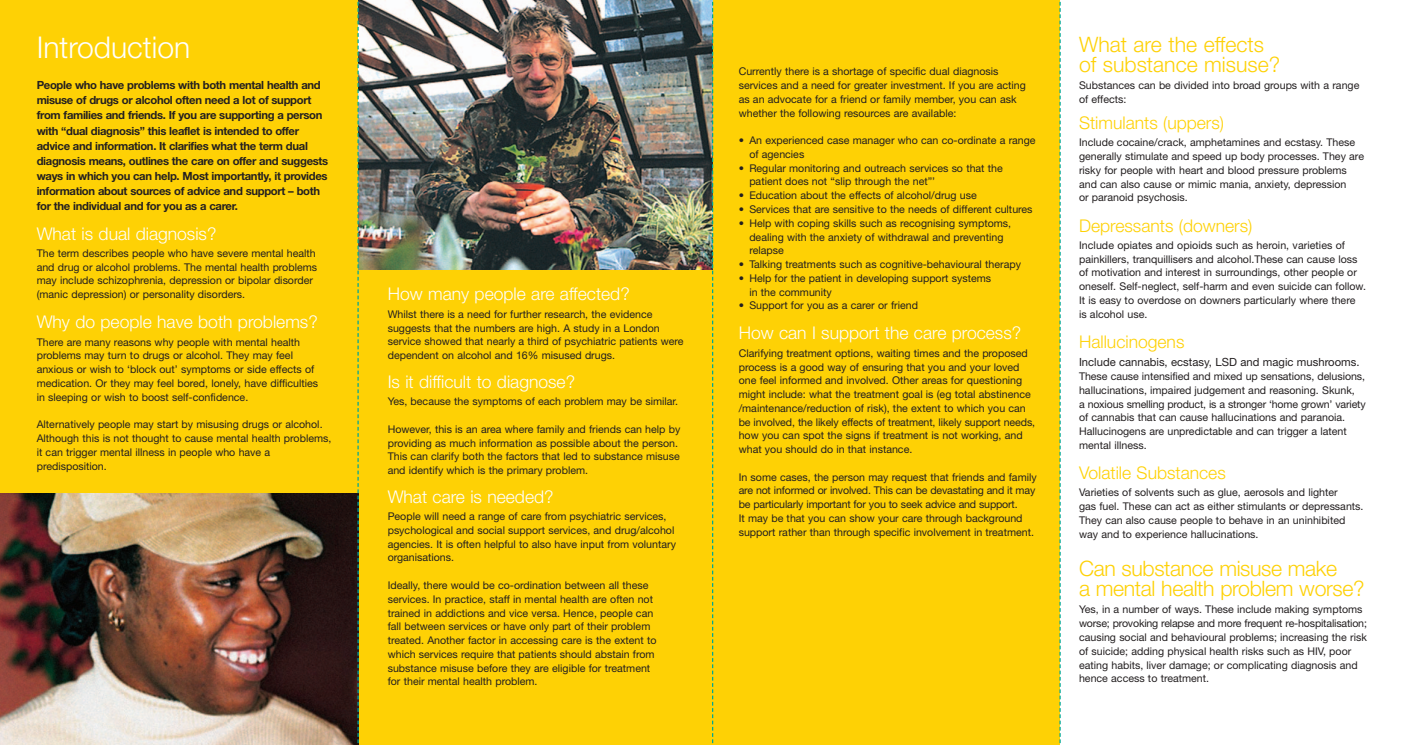
<style>
.page{position:relative;width:1404px;height:745px;background:#fff}
.page>*{position:absolute;margin:0;border:0;box-sizing:border-box;transform-origin:0 0}
.t1{font:300 30px "Helvetica Neue";color:#fff}
.t2{font:300 21.25px/20px "Helvetica Neue";letter-spacing:-.015em;color:#fed105}
.t3{font:300 17.5px "Helvetica Neue";color:#fff}
.t4{font:300 17.5px "Helvetica Neue";color:#fed105}
.t5{font:700 11.25px/15px "Helvetica Neue";letter-spacing:-.03em;color:#231f20}
.t6{font:11.25px "Helvetica Neue";color:#231f20}
.t7{font:10.62px/13.8px "Helvetica Neue";color:#231f20}
</style>
<div class="page">
<div style="left:0;top:0;width:358px;height:744px;background:#fed105"></div>
<div style="left:358px;top:0;width:354px;height:744px;background:#fed105"></div>
<div style="left:712px;top:0;width:347px;height:744px;background:#fed105"></div>
<img style="left:358px;top:0;width:354px;height:269px">
<img style="left:0;top:493px;width:357px;height:251px">
<svg style="left:357px;top:1px;width:1px;height:743px"></svg>
<svg style="left:712px;top:0;width:1px;height:744px"></svg>
<svg style="left:1059px;top:0;width:1px;height:744px"></svg>
<h1 class="t1" style="left:37px;top:37px;width:155px">Introduction</h1>
<p class="t5" style="left:37px;top:79px;width:293px">People who have problems with both mental health and misuse of drugs or alcohol often need a lot of support from families and friends. If you are supporting a person with “dual diagnosis” this leaflet is intended to offer advice and information. It clarifies what the term dual diagnosis means, outlines the care on offer and suggests ways in which you can help. Most importantly, it provides information about sources of advice and support – both for the individual and for you as a carer.</p>
<h3 class="t3" style="left:37px;top:227px;width:181px">What is dual diagnosis?</h3>
<p class="t7" style="left:37px;top:247px;width:282px">The term describes people who have severe mental health and drug or alcohol problems. The mental health problems may include schizophrenia, depression or bipolar disorder (manic depression) or personality disorders.</p>
<h3 class="t3" style="left:37px;top:315px;width:282px">Why do people have both problems?</h3>
<p class="t7" style="left:37px;top:336px;width:283px">There are many reasons why people with mental health problems may turn to drugs or alcohol. They may feel anxious or wish to ‘block out’ symptoms or side effects of medication. Or they may feel bored, lonely, have difficulties in sleeping or wish to boost self-confidence.</p>
<p class="t7" style="left:37px;top:418px;width:296px">Alternatively people may start by misusing drugs or alcohol.<br>Although this is not thought to cause mental health problems, it can trigger mental illness in people who have a predisposition.</p>
<h3 class="t3" style="left:387px;top:288px;width:243px">How many people are affected?</h3>
<p class="t7" style="left:387px;top:308px;width:297px">Whilst there is a need for further research, the evidence suggests that the numbers are high. A study in a London service showed that nearly a third of psychiatric patients were dependent on alcohol and 16% misused drugs.</p>
<h3 class="t3" style="left:387px;top:375px;width:189px">Is it difficult to diagnose?</h3>
<p class="t7" style="left:387px;top:395px;width:292px">Yes, because the symptoms of each problem may be similar.</p>
<p class="t7" style="left:387px;top:423px;width:294px">However, this is an area where family and friends can help by providing as much information as possible about the person.<br>This can clarify both the factors that led to substance misuse and identify which is the primary problem.</p>
<h3 class="t3" style="left:387px;top:490px;width:167px">What care is needed?</h3>
<p class="t7" style="left:387px;top:510px;width:290px">People will need a range of care from psychiatric services, psychological and social support services, and drug/alcohol agencies. It is often helpful to also have input from voluntary organisations.</p>
<p class="t7" style="left:387px;top:579px;width:270px">Ideally, there would be co-ordination between all these services. In practice, staff in mental health are often not trained in addictions and vice versa. Hence, people can fall between services or have only part of their problem treated. Another factor in accessing care is the extent to which services require that patients should abstain from substance misuse before they are eligible for treatment for their mental health problem.</p>
<p class="t7" style="left:738px;top:66px;width:288px">Currently there is a shortage of specific dual diagnosis services and a need for greater investment. If you are acting as an advocate for a friend or family member, you can ask whether the following resources are available:</p>
<p class="t7" style="left:749px;top:134px;width:288px;text-indent:-11px">• An experienced case manager who can co-ordinate a range of agencies</p>
<p class="t7" style="left:749px;top:162px;width:255px;text-indent:-11px">• Regular monitoring and outreach services so that the patient does not “slip through the net”’</p>
<p class="t7" style="left:738px;top:189px;width:239px">• Education about the effects of alcohol/drug use</p>
<p class="t7" style="left:738px;top:203px;width:295px">• Services that are sensitive to the needs of different cultures</p>
<p class="t7" style="left:749px;top:217px;width:263px;text-indent:-11px">• Help with coping skills such as recognising symptoms, dealing with the anxiety of withdrawal and preventing relapse</p>
<p class="t7" style="left:738px;top:258px;width:284px">• Talking treatments such as cognitive-behavioural therapy</p>
<p class="t7" style="left:749px;top:272px;width:243px;text-indent:-11px">• Help for the patient in developing support systems in the community</p>
<p class="t7" style="left:738px;top:299px;width:181px">• Support for you as a carer or friend</p>
<h3 class="t3" style="left:738px;top:327px;width:284px">How can I support the care process?</h3>
<p class="t7" style="left:738px;top:347px;width:298px">Clarifying treatment options, waiting times and the proposed process is a good way of ensuring that you and your loved one feel informed and involved. Other areas for questioning might include: what the treatment goal is (eg total abstinence /maintenance/reduction of risk), the extent to which you can be involved, the likely effects of treatment, likely support needs, how you can spot the signs if treatment is not working, and what you should do in that instance.</p>
<p class="t7" style="left:738px;top:470px;width:299px">In some cases, the person may request that friends and family are not informed or involved. This can be devastating and it may be particularly important for you to seek advice and support.<br>It may be that you can show your care through background support rather than through specific involvement in treatment.</p>
<h2 class="t2" style="left:1078px;top:36px;width:203px">What are the effects of substance misuse?</h2>
<p class="t7" style="left:1078px;top:80px;width:282px">Substances can be divided into broad groups with a range of effects:</p>
<h3 class="t4" style="left:1078px;top:116px;width:146px">Stimulants (uppers)</h3>
<p class="t7" style="left:1078px;top:137px;width:286px">Include cocaine/crack, amphetamines and ecstasy. These generally stimulate and speed up body processes. They are risky for people with heart and blood pressure problems and can also cause or mimic mania, anxiety, depression<br>or paranoid psychosis.</p>
<h3 class="t4" style="left:1078px;top:219px;width:175px">Depressants (downers)</h3>
<p class="t7" style="left:1078px;top:239px;width:288px">Include opiates and opioids such as heroin, varieties of painkillers, tranquillisers and alcohol.These can cause loss of motivation and interest in surroundings, other people or oneself. Self-neglect, self-harm and even suicide can follow.<br>It is easy to overdose on downers particularly where there<br>is alcohol use.</p>
<h3 class="t4" style="left:1078px;top:335px;width:107px">Hallucinogens</h3>
<p class="t6" style="left:1078px;top:358px;width:282px">Include cannabis, ecstasy, LSD and magic mushrooms.</p>
<p class="t7" style="left:1078px;top:370px;width:288px">These cause intensified and mixed up sensations, delusions, hallucinations, impaired judgement and reasoning. Skunk,<br>a noxious smelling product, is a stronger ‘home grown’ variety of cannabis that can cause hallucinations and paranoia.<br>Hallucinogens are unpredictable and can trigger a latent mental illness.</p>
<h3 class="t4" style="left:1078px;top:466px;width:148px">Volatile Substances</h3>
<p class="t7" style="left:1078px;top:486px;width:286px">Varieties of solvents such as glue, aerosols and lighter<br>gas fuel. These can act as either stimulants or depressants.<br>They can also cause people to behave in an uninhibited way and to experience hallucinations.</p>
<h2 class="t2" style="left:1078px;top:560px;width:287px">Can substance misuse make<br>a mental health problem worse?</h2>
<p class="t7" style="left:1078px;top:603px;width:289px">Yes, in a number of ways. These include making symptoms worse; provoking relapse and more frequent re-hospitalisation; causing social and behavioural problems; increasing the risk of suicide; adding physical health risks such as HIV, poor eating habits, liver damage; or complicating diagnosis and hence access to treatment.</p>
</div>
